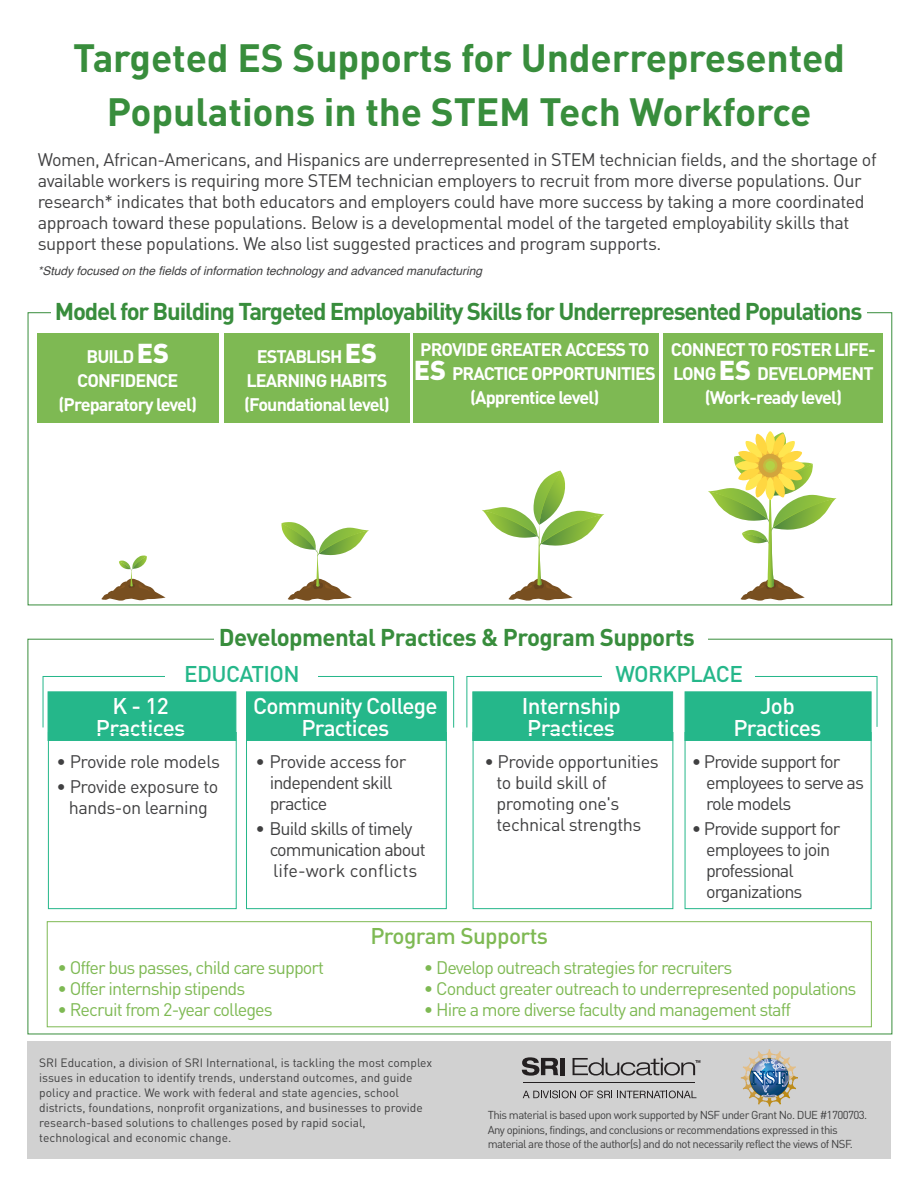
<style>
.page{position:relative;width:918px;height:1188px;background:#fff}
.page>*{position:absolute;margin:0;border:0;box-sizing:border-box;transform-origin:0 0}
.t1{font:700 39px/54px "DIN";letter-spacing:-.005em;color:#388d3c;text-align:center}
.t2{font:700 24px "DIN";letter-spacing:-.05em;color:#388d3c}
.t3{font:700 24px "DIN";letter-spacing:-.025em;color:#388d3c}
.t4{font:500 22.5px/22.5px "DIN";letter-spacing:-.035em;color:#fff;text-align:center}
.t5{font:500 22.5px "DIN";letter-spacing:-.025em;color:#25b78a}
.t6{font:500 22.5px "DIN";letter-spacing:-.025em;color:#7eb953}
.t7{font:18px/21px "DIN";letter-spacing:-.025em;color:#404041}
.t8{font:18px "DIN";letter-spacing:-.05em;color:#7eb953}
.t9{font:18px/21px "DIN";letter-spacing:-.05em;color:#404041}
.t10{font:700 18px/24px "DIN";letter-spacing:-.05em;color:#fff;text-align:center}
.t11{font:12px/15px "DIN";color:#404041}
.t12{font:italic 12px "Helvetica";color:#404041}
.t13{font:11.4px/14.2px "DIN";letter-spacing:-.05em;color:#404041}
.s1{font-family:"DIN Black Alternate";font-weight:400;font-size:27px}
</style>
<div class="page">
<div style="left:685px;top:732px;width:186px;height:177px;border:1px solid #25b78a"></div>
<div style="left:246px;top:732px;width:200px;height:177px;border:1px solid #25b78a"></div>
<div style="left:27px;top:1041px;width:864px;height:117px;background:#d1d1d1"></div>
<svg style="left:741px;top:1049px;width:57px;height:57px"></svg>
<svg style="left:750px;top:1058px;width:39px;height:40px"></svg>
<svg style="left:523px;top:1091px;width:173px;height:7px"></svg>
<hr style="left:524px;top:1082px;width:171px;height:1px;background:#231f20">
<svg style="left:522px;top:1057px;width:36px;height:19px"></svg>
<div style="left:560px;top:1058px;width:5px;height:17px;background:#231f20"></div>
<svg style="left:573px;top:1058px;width:127px;height:18px"></svg>
<div style="left:37px;top:333px;width:182px;height:89px;background:#7eb953"></div>
<div style="left:224px;top:333px;width:186px;height:89px;background:#7eb953"></div>
<div style="left:413px;top:333px;width:245px;height:89px;background:#7eb953"></div>
<div style="left:664px;top:333px;width:219px;height:89px;background:#7eb953"></div>
<div style="left:47px;top:921px;width:825px;height:106px;border:1px solid #7eb953"></div>
<svg style="left:466px;top:676px;width:412px;height:52px"></svg>
<div style="left:603px;top:660px;width:152px;height:27px;background:#fff"></div>
<svg style="left:101px;top:556px;width:65px;height:45px"></svg>
<svg style="left:281px;top:522px;width:88px;height:79px"></svg>
<svg style="left:482px;top:471px;width:122px;height:130px"></svg>
<div style="left:48px;top:692px;width:188px;height:49px;background:#25b78a"></div>
<div style="left:246px;top:692px;width:201px;height:49px;background:#25b78a"></div>
<div style="left:472px;top:692px;width:201px;height:49px;background:#25b78a"></div>
<div style="left:685px;top:692px;width:186px;height:49px;background:#25b78a"></div>
<div style="left:48px;top:732px;width:188px;height:177px;border:1px solid #25b78a"></div>
<div style="left:43px;top:676px;width:411px;height:52px;border:1px solid #25b78a"></div>
<div style="left:166px;top:660px;width:152px;height:27px;background:#fff"></div>
<svg style="left:708px;top:431px;width:128px;height:170px"></svg>
<div style="left:765px;top:461px;width:10px;height:9px;background:#b4d246;border-radius:50%"></div>
<div style="left:473px;top:732px;width:200px;height:177px;border:1px solid #25b78a"></div>
<h1 class="t1" style="left:73px;top:30px;width:774px">Targeted ES Supports for Underrepresented<br>Populations in the STEM Tech Workforce</h1>
<p class="t7" style="left:38px;top:149px;width:840px">Women, African-Americans, and Hispanics are underrepresented in STEM technician fields, and the shortage of available workers is requiring more STEM technician employers to recruit from more diverse populations. Our research* indicates that both educators and employers could have more success by taking a more coordinated approach toward these populations. Below is a developmental model of the targeted employability skills that support these populations. We also list suggested practices and program supports.</p>
<p class="t12" style="left:38px;top:262px;width:446px">*Study focused on the fields of information technology and advanced manufacturing</p>
<h2 class="t2" style="left:55px;top:296px;width:809px">Model for Building Targeted Employability Skills for Underrepresented Populations</h2>
<p class="t10" style="left:58px;top:343px;width:140px">BUILD <span class="s1">ES<br></span>CONFIDENCE (Preparatory level)</p>
<p class="t10" style="left:244px;top:343px;width:147px">ESTABLISH <span class="s1">ES<br></span>LEARNING HABITS (Foundational level)</p>
<p class="t10" style="left:414px;top:337px;width:244px">PROVIDE GREATER ACCESS TO<br><span class="s1">ES</span> PRACTICE OPPORTUNITIES (Apprentice level)</p>
<p class="t10" style="left:671px;top:337px;width:207px">CONNECT TO FOSTER LIFE-<br>LONG <span class="s1">ES</span> DEVELOPMENT (Work-ready level)</p>
<h2 class="t3" style="left:219px;top:622px;width:477px">Developmental Practices &amp; Program Supports</h2>
<p class="t5" style="left:184px;top:660px;width:117px">EDUCATION</p>
<p class="t5" style="left:615px;top:660px;width:129px">WORKPLACE</p>
<p class="t4" style="left:96px;top:694px;width:91px">K - 12<br>Practices</p>
<p class="t4" style="left:253px;top:694px;width:186px">Community College<br>Practices</p>
<p class="t4" style="left:522px;top:694px;width:101px;text-align:left">Internship<br>Practices</p>
<p class="t4" style="left:734px;top:694px;width:89px">Job<br>Practices</p>
<p class="t7" style="left:57px;top:751px;width:165px">• Provide role models</p>
<p class="t7" style="left:57px;top:776px;width:163px;text-align:center">• Provide exposure to hands-on learning</p>
<p class="t9" style="left:270px;top:751px;width:138px;text-indent:-14px">• Provide access for independent skill practice</p>
<p class="t9" style="left:270px;top:818px;width:157px;text-indent:-14px">• Build skills of timely communication about life-work conflicts</p>
<p class="t7" style="left:497px;top:751px;width:164px;text-indent:-12px">• Provide opportunities to build skill of promoting one's technical strengths</p>
<p class="t9" style="left:706px;top:751px;width:160px;text-indent:-14px">• Provide support for employees to serve as role models</p>
<p class="t9" style="left:706px;top:818px;width:136px;text-indent:-14px">• Provide support for employees to join professional organizations</p>
<p class="t8" style="left:57px;top:956px;width:268px">• Offer bus passes, child care support</p>
<p class="t8" style="left:57px;top:977px;width:190px">• Offer internship stipends</p>
<p class="t8" style="left:57px;top:998px;width:217px">• Recruit from 2-year colleges</p>
<p class="t6" style="left:370px;top:922px;width:179px">Program Supports</p>
<p class="t8" style="left:424px;top:956px;width:310px">• Develop outreach strategies for recruiters</p>
<p class="t8" style="left:424px;top:977px;width:434px">• Conduct greater outreach to underrepresented populations</p>
<p class="t8" style="left:424px;top:998px;width:369px">• Hire a more diverse faculty and management staff</p>
<p class="t11" style="left:39px;top:1055px;width:394px">SRI Education, a division of SRI International, is tackling the most complex issues in education to identify trends, understand outcomes, and guide policy and practice. We work with federal and state agencies, school districts, foundations, nonprofit organizations, and businesses to provide research-based solutions to challenges posed by rapid social, technological and economic change.</p>
<p class="t13" style="left:488px;top:1108px;width:381px">This material is based upon work supported by NSF under Grant No. DUE #1700703.<br>Any opinions, findings, and conclusions or recommendations expressed in this material are those of the author(s) and do not necessarily reflect the views of NSF.</p>
</div>
